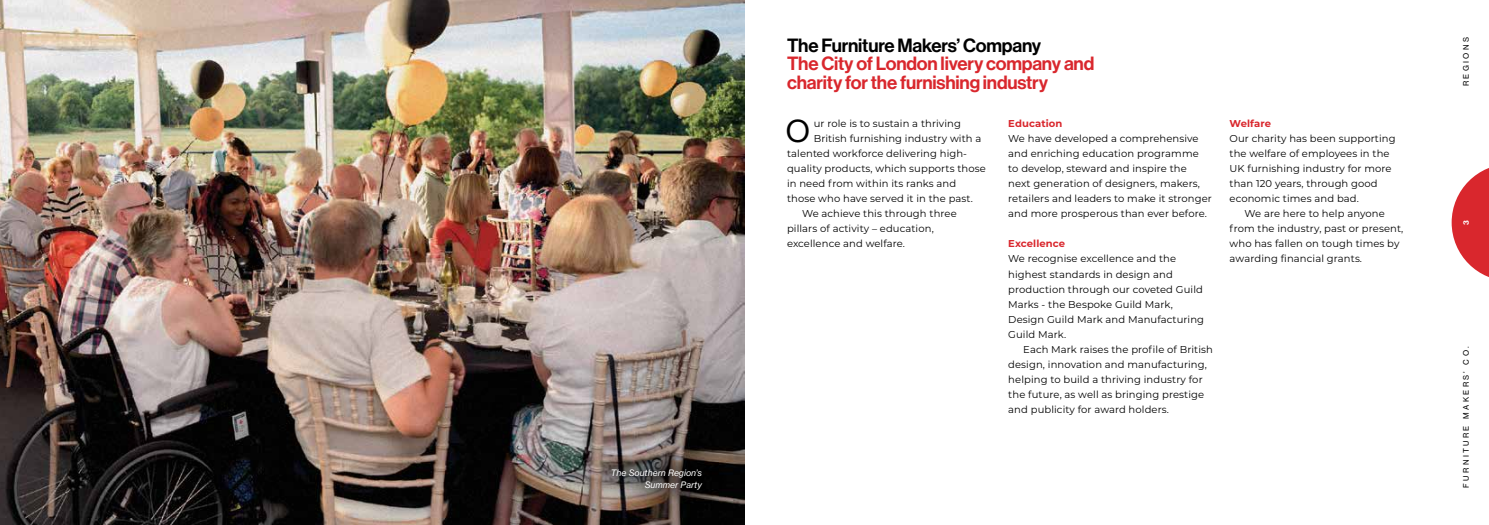
<style>
.page{position:relative;width:1489px;height:525px;background:#fff}
.page>*{position:absolute;margin:0;border:0;box-sizing:border-box;transform-origin:0 0}
.t1{font:31px "N Haas Grotesk DS Pro 55 Rg";color:#000}
.t2{font:18.75px/18.8px "N Haas Grotesk DS Pro 65 Md";letter-spacing:-.01em;color:#d9272d}
.t3{font:18.75px "N Haas Grotesk DS Pro 65 Md";letter-spacing:-.01em;color:#000}
.t4{font:10px/15px "Montserrat";letter-spacing:.01em;color:#000}
.t5{font:700 10px "Montserrat";letter-spacing:.01em;color:#d9272d}
.t6{font:8.75px/11.2px "N Haas Grotesk TX Pro 56 It";color:#fff;text-align:right}
.t7{font:7.5px "N Haas Grotesk TX Pro 55 Rg";letter-spacing:.315em;color:#000}
.t8{font:7.5px "N Haas Grotesk TX Pro 75 Bd";color:#fff}
</style>
<div class="page">
<svg style="left:1451px;top:168px;width:37px;height:109px"></svg>
<img style="left:0;top:0;width:744px;height:524px">
<div style="left:589px;top:446px;width:136px;height:66px;background:#000;opacity:.5"></div>
<p class="t6" style="left:611px;top:467px;width:92px">The Southern Region’s<br>Summer Party</p>
<h2 class="t3" style="left:787px;top:34px;width:256px">The Furniture Makers’ Company</h2>
<h2 class="t2" style="left:787px;top:55px;width:309px">The City of London livery company and charity for the furnishing industry</h2>
<h1 class="t1" style="left:785px;top:114px;width:26px">O</h1>
<p class="t4" style="left:813px;top:116px;width:149px">ur role is to sustain a thriving</p>
<p class="t5" style="left:1008px;top:116px;width:56px">Education</p>
<p class="t4" style="left:1008px;top:131px;width:205px">We have developed a comprehensive and enriching education programme<br>to develop, steward and inspire the<br>next generation of designers, makers, retailers and leaders to make it stronger and more prosperous than ever before.</p>
<p class="t5" style="left:1008px;top:236px;width:58px">Excellence</p>
<p class="t4" style="left:1008px;top:251px;width:197px">We recognise excellence and the highest standards in design and production through our coveted Guild<br>Marks - the Bespoke Guild Mark,<br>Design Guild Mark and Manufacturing<br>Guild Mark.</p>
<p class="t4" style="left:1008px;top:341px;width:206px;text-indent:15px">Each Mark raises the profile of British design, innovation and manufacturing, helping to build a thriving industry for the future, as well as bringing prestige and publicity for award holders.</p>
<p class="t4" style="left:813px;top:131px;width:169px">British furnishing industry with a</p>
<p class="t4" style="left:787px;top:146px;width:181px">talented workforce delivering high-</p>
<p class="t4" style="left:787px;top:161px;width:200px">quality products, which supports those</p>
<p class="t4" style="left:787px;top:176px;width:171px">in need from within its ranks and</p>
<p class="t4" style="left:787px;top:191px;width:187px">those who have served it in the past.</p>
<p class="t4" style="left:802px;top:206px;width:156px">We achieve this through three</p>
<p class="t4" style="left:787px;top:221px;width:148px">pillars of activity – education,</p>
<p class="t4" style="left:787px;top:236px;width:119px">excellence and welfare.</p>
<p class="t5" style="left:1229px;top:116px;width:43px">Welfare</p>
<p class="t4" style="left:1229px;top:131px;width:168px">Our charity has been supporting the welfare of employees in the<br>UK furnishing industry for more than 120 years, through good economic times and bad.</p>
<p class="t4" style="left:1229px;top:206px;width:175px;text-indent:15px">We are here to help anyone from the industry, past or present, who has fallen on tough times by awarding financial grants.</p>
<p class="t7" style="left:1461px;top:86px;width:50px;rotate:-90deg">REGIONS</p>
<p class="t8" style="left:1460px;top:225px;width:6px;rotate:-90deg">3</p>
<p class="t7" style="left:1461px;top:487px;width:142px;rotate:-90deg">FURNITURE MAKERS’ CO.</p>
</div>
